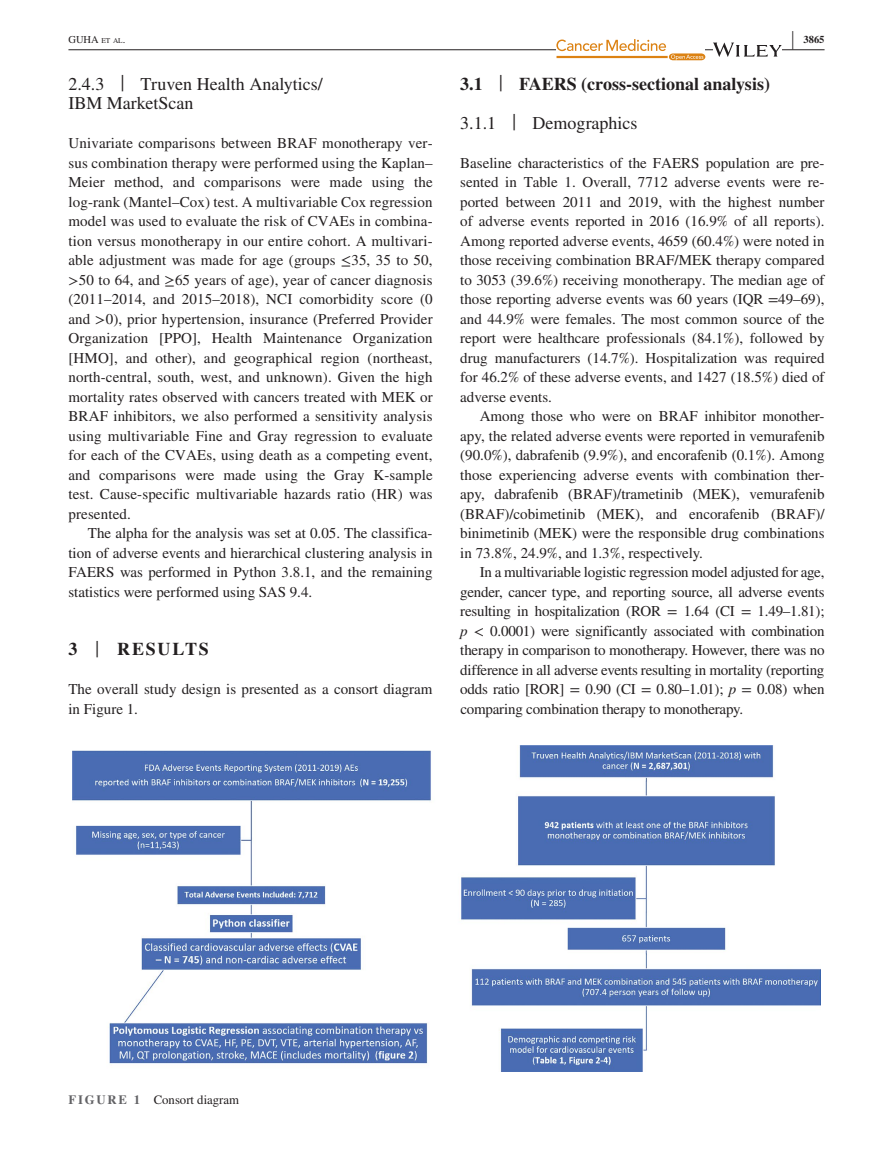
<style>
.page{position:relative;width:893px;height:1174px;background:#fff}
.page>*{position:absolute;margin:0;border:0;box-sizing:border-box;transform-origin:0 0}
.t1{font:700 25.95px "STIX";color:#231f20;scale:.36 1}
.t2{font:700 18px/39px "STIX";color:#231f20}
.t3{font:18px/19.5px "STIX";color:#231f20}
.t4{font:700 18px "STIX";letter-spacing:.1em;color:#231f20}
.t5{font:15px/19.5px "STIX";color:#231f20;text-align:justify}
.t6{font:12.75px "STIX";color:#231f20}
.t7{font:10.5px "STIX";color:#231f20}
.t8{font:700 10.5px "STIX";color:#231f20}
.s1{font-size:7.35px}
.s2{font-size:23.7px}
.s3{font-weight:400;font-size:23.7px}
.s4{font-weight:400}
.s5{font-style:italic}
.s6{font-weight:700;color:#636366}
</style>
<div class="page">
<hr style="left:68px;top:49px;width:756px;height:1px;background:#231f20">
<svg style="left:556px;top:39px;width:149px;height:21px"></svg>
<svg style="left:713px;top:43px;width:69px;height:14px"></svg>
<img style="left:72px;top:746px;width:749px;height:325px">
<h1 class="t1" style="left:792px;top:25px;width:7px">|</h1>
<p class="t7" style="left:68px;top:32px;width:58px">GUHA <span class="s1">et al</span>.</p>
<p class="t8" style="left:803px;top:33px;width:22px">3865</p>
<p class="t3" style="left:68px;top:75px;width:256px">2.4.3 <span class="s2">|</span> Truven Health Analytics/<br>IBM MarketScan</p>
<p class="t5" style="left:68px;top:134px;width:366px">Univariate comparisons between BRAF monotherapy ver&shy;sus combination therapy were performed using the Kaplan– Meier method, and comparisons were made using the log-rank (Mantel–Cox) test. A multivariable Cox regression model was used to evaluate the risk of CVAEs in combina&shy;tion versus monotherapy in our entire cohort. A multivari&shy;able adjustment was made for age (groups ≤35, 35 to 50, &gt;50 to 64, and ≥65 years of age), year of cancer diagnosis (2011–2014, and 2015–2018), NCI comorbidity score (0 and &gt;0), prior hypertension, insurance (Preferred Provider Organization [PPO], Health Maintenance Organization [HMO], and other), and geographical region (northeast, north-central, south, west, and unknown). Given the high mortality rates observed with cancers treated with MEK or BRAF inhibitors, we also performed a sensitivity analysis using multivariable Fine and Gray regression to evaluate for each of the CVAEs, using death as a competing event, and comparisons were made using the Gray K-sample test. Cause-specific multivariable hazards ratio (HR) was presented.</p>
<p class="t5" style="left:68px;top:524px;width:366px;text-indent:20px">The alpha for the analysis was set at 0.05. The classifica&shy;tion of adverse events and hierarchical clustering analysis in FAERS was performed in Python 3.8.1, and the remaining statistics were performed using SAS 9.4.</p>
<p class="t2" style="left:460px;top:64px;width:311px">3.1 <span class="s3">|</span> FAERS (cross-sectional analysis)<br><span class="s4">3.1.1</span> <span class="s3">|</span> <span class="s4">Demographics</span></p>
<p class="t5" style="left:460px;top:154px;width:366px">Baseline characteristics of the FAERS population are pre&shy;sented in Table 1. Overall, 7712 adverse events were re&shy;ported between 2011 and 2019, with the highest number of adverse events reported in 2016 (16.9% of all reports).<br>Among reported adverse events, 4659 (60.4%) were noted in those receiving combination BRAF/MEK therapy compared to 3053 (39.6%) receiving monotherapy. The median age of those reporting adverse events was 60 years (IQR =49–69), and 44.9% were females. The most common source of the report were healthcare professionals (84.1%), followed by drug manufacturers (14.7%). Hospitalization was required for 46.2% of these adverse events, and 1427 (18.5%) died of adverse events.</p>
<p class="t5" style="left:460px;top:407px;width:366px;text-indent:20px">Among those who were on BRAF inhibitor monother&shy;apy, the related adverse events were reported in vemurafenib (90.0%), dabrafenib (9.9%), and encorafenib (0.1%). Among those experiencing adverse events with combination ther&shy;apy, dabrafenib (BRAF)/trametinib (MEK), vemurafenib (BRAF)/cobimetinib (MEK), and encorafenib (BRAF)/ binimetinib (MEK) were the responsible drug combinations in 73.8%, 24.9%, and 1.3%, respectively.</p>
<p class="t5" style="left:460px;top:563px;width:366px;text-indent:20px">In a multivariable logistic regression model adjusted for age, gender, cancer type, and reporting source, all adverse events resulting in hospitalization (ROR = 1.64 (CI = 1.49–1.81); <span class="s5">p</span> &lt; 0.0001) were significantly associated with combination therapy in comparison to monotherapy. However, there was no difference in all adverse events resulting in mortality (reporting odds ratio [ROR] = 0.90 (CI = 0.80–1.01); <span class="s5">p</span> = 0.08) when comparing combination therapy to monotherapy.</p>
<p class="t4" style="left:68px;top:638px;width:142px">3 <span class="s3">|</span> RESULTS</p>
<p class="t5" style="left:68px;top:680px;width:366px">The overall study design is presented as a consort diagram in Figure 1.</p>
<p class="t6" style="left:68px;top:1091px;width:172px"><span class="s6">FIGURE 1</span> Consort diagram</p>
</div>
